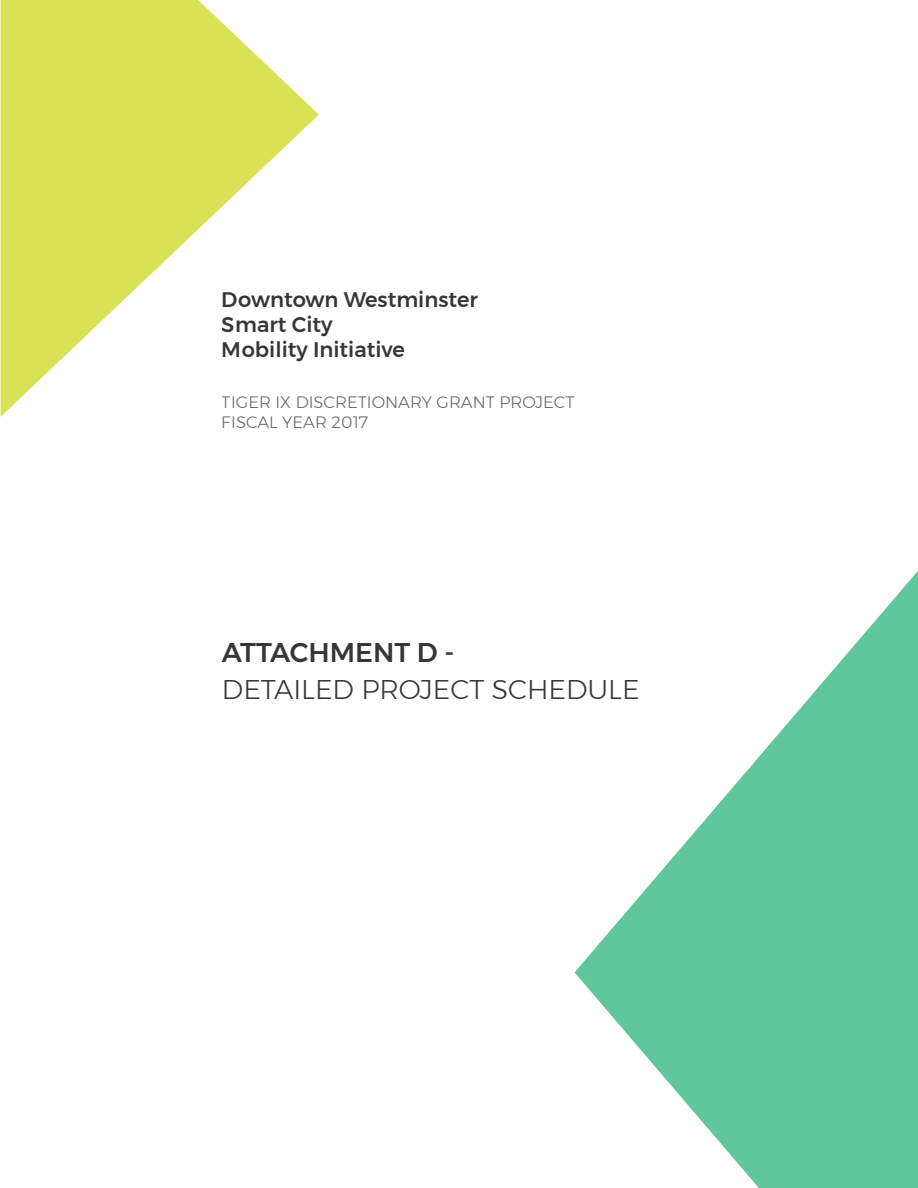
<style>
.page{position:relative;width:918px;height:1188px;background:#fff}
.page>*{position:absolute;margin:0;border:0;box-sizing:border-box;transform-origin:0 0}
.t1{font:300 27px "Montserrat";color:#231f20}
.t2{font:500 27px "Montserrat";color:#231f20}
.t3{font:500 21px/25.2px "Montserrat";color:#231f20}
.t4{font:300 16.5px/19.8px "Montserrat";color:#54585a}
</style>
<div class="page">
<svg style="left:574px;top:571px;width:344px;height:617px;fill:#5fc79b"></svg>
<svg style="left:1px;top:0;width:318px;height:417px;fill:#d9e154"></svg>
<p class="t3" style="left:222px;top:287px;width:258px">Downtown Westminster<br>Smart City<br>Mobility Initiative</p>
<p class="t4" style="left:222px;top:392px;width:354px">TIGER IX DISCRETIONARY GRANT PROJECT<br>FISCAL YEAR 2017</p>
<h1 class="t2" style="left:222px;top:631px;width:234px">ATTACHMENT D -</h1>
<h1 class="t1" style="left:222px;top:669px;width:419px">DETAILED PROJECT SCHEDULE</h1>
</div>
